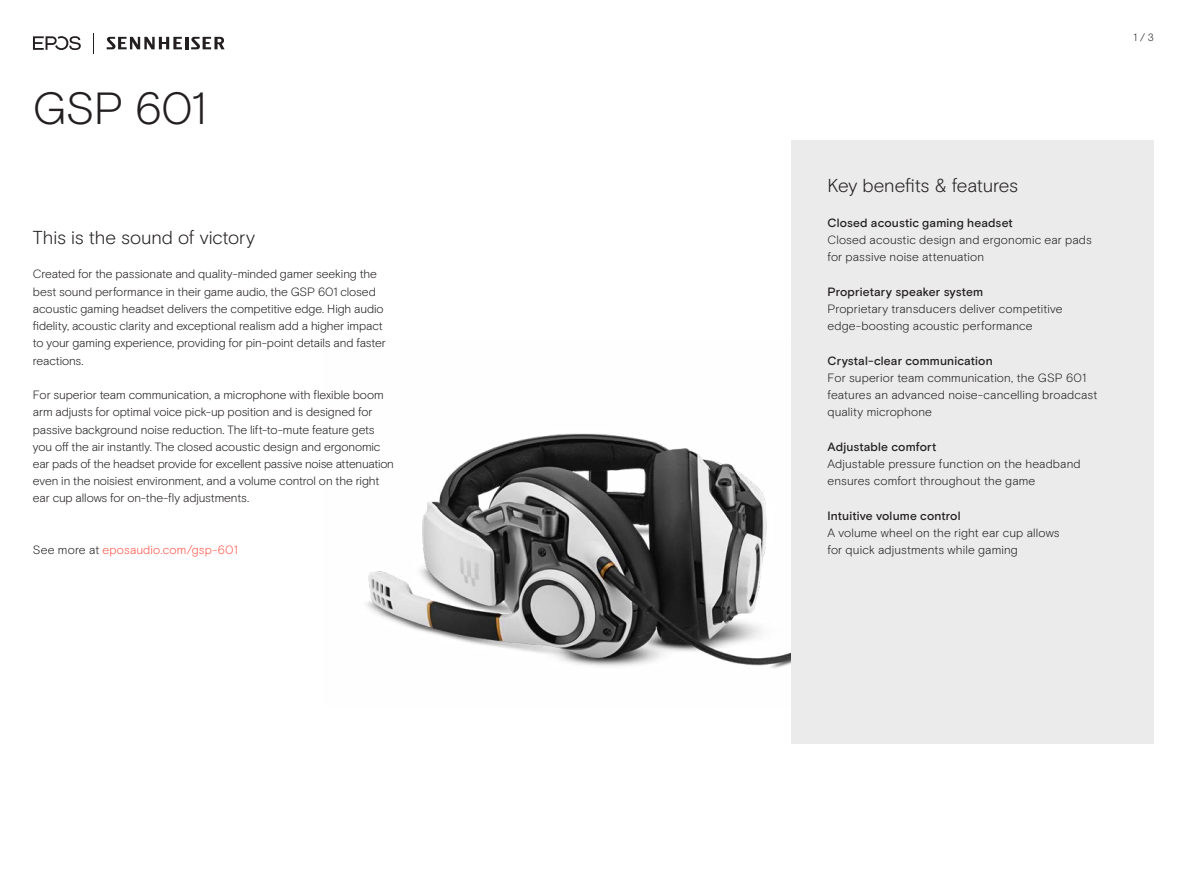
<style>
.page{position:relative;width:1187px;height:893px;background:#fff}
.page>*{position:absolute;margin:0;border:0;box-sizing:border-box;transform-origin:0 0}
.t1{font:300 45px "EPOS Basis";color:#231f20}
.t2{font:300 18.75px "EPOS Basis";letter-spacing:-.01em;color:#231f20}
.t3{font:300 12px/17.2px "EPOS Basis";letter-spacing:-.005em;color:#231f20}
.t4{font:500 12px "EPOS Basis";letter-spacing:.015em;color:#231f20}
.t5{font:300 12px "EPOS Basis";letter-spacing:.01em;color:#ff5549}
.t6{font:300 10.5px "EPOS Basis";color:#231f20}
.s1{color:#231f20}
</style>
<div class="page">
<img style="left:366px;top:433px;width:425px;height:235px">
<svg style="left:93px;top:33px;width:1px;height:20px"></svg>
<svg style="left:107px;top:37px;width:118px;height:12px"></svg>
<svg style="left:33px;top:36px;width:48px;height:14px"></svg>
<div style="left:791px;top:140px;width:362px;height:604px;background:#ebebeb"></div>
<h1 class="t1" style="left:33px;top:82px;width:175px">GSP 601</h1>
<h2 class="t2" style="left:33px;top:226px;width:223px">This is the sound of victory</h2>
<p class="t3" style="left:33px;top:266px;width:354px">Created for the passionate and quality-minded gamer seeking the best sound performance in their game audio, the GSP 601 closed acoustic gaming headset delivers the competitive edge. High audio fidelity, acoustic clarity and exceptional realism add a higher impact to your gaming experience, providing for pin-point details and faster reactions.</p>
<p class="t3" style="left:33px;top:386px;width:362px">For superior team communication, a microphone with flexible boom arm adjusts for optimal voice pick-up position and is designed for passive background noise reduction. The lift-to-mute feature gets you off the air instantly. The closed acoustic design and ergonomic ear pads of the headset provide for excellent passive noise attenuation even in the noisiest environment, and a volume control on the right ear cup allows for on-the-fly adjustments.</p>
<p class="t5" style="left:33px;top:543px;width:206px"><span class="s1">See more at</span> eposaudio.com/gsp-601</p>
<p class="t6" style="left:1133px;top:31px;width:22px">1 / 3</p>
<h2 class="t2" style="left:827px;top:174px;width:192px">Key benefits &amp; features</h2>
<p class="t4" style="left:827px;top:215px;width:187px">Closed acoustic gaming headset</p>
<p class="t3" style="left:827px;top:231px;width:266px">Closed acoustic design and ergonomic ear pads for passive noise attenuation</p>
<p class="t4" style="left:827px;top:284px;width:157px">Proprietary speaker system</p>
<p class="t3" style="left:827px;top:300px;width:237px">Proprietary transducers deliver competitive edge-boosting acoustic performance</p>
<p class="t4" style="left:827px;top:353px;width:167px">Crystal-clear communication</p>
<p class="t3" style="left:827px;top:369px;width:271px">For superior team communication, the GSP 601 features an advanced noise-cancelling broadcast quality microphone</p>
<p class="t4" style="left:827px;top:440px;width:110px">Adjustable comfort</p>
<p class="t3" style="left:827px;top:455px;width:255px">Adjustable pressure function on the headband ensures comfort throughout the game</p>
<p class="t4" style="left:827px;top:508px;width:135px">Intuitive volume control</p>
<p class="t3" style="left:827px;top:524px;width:234px">A volume wheel on the right ear cup allows for quick adjustments while gaming</p>
</div>
